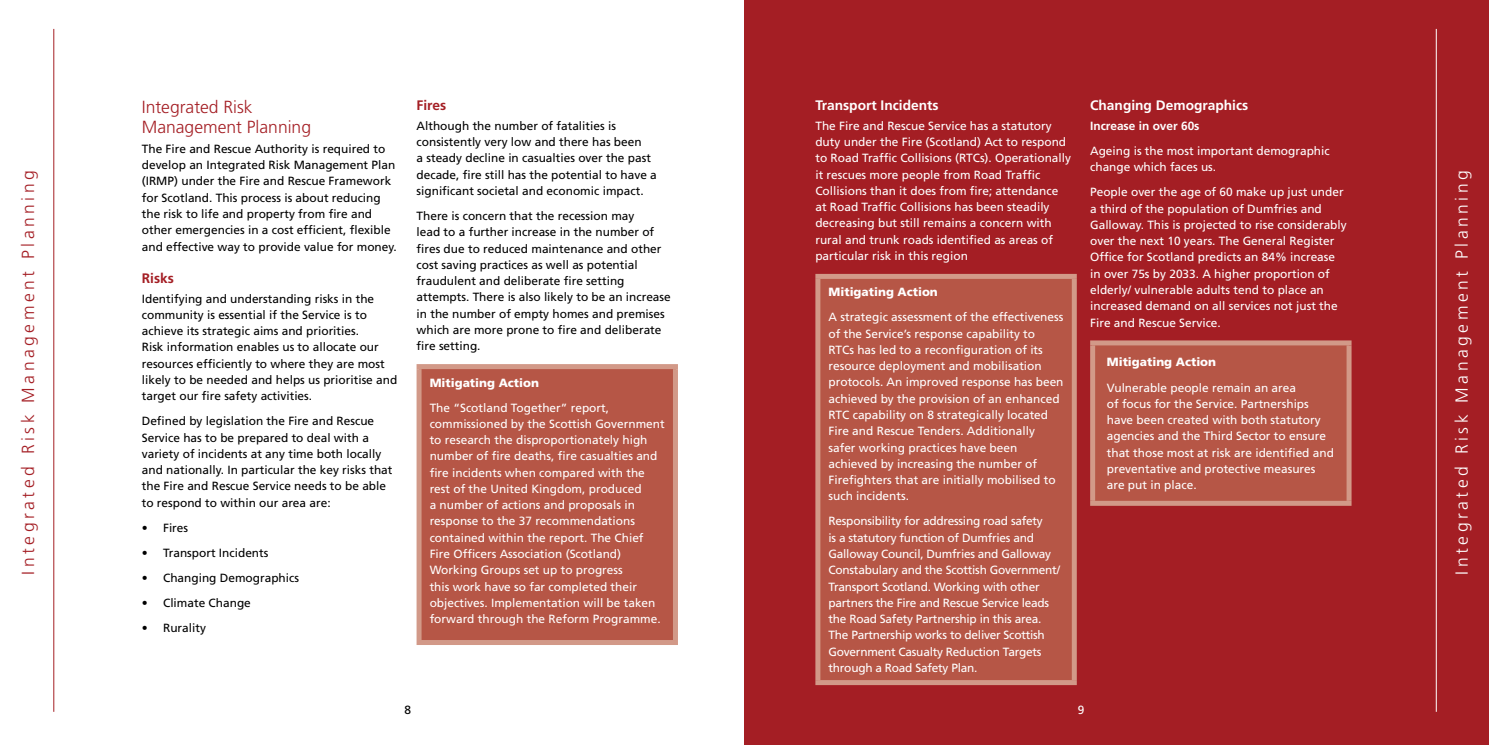
<style>
.page{position:relative;width:1489px;height:745px;background:#fff}
.page>*{position:absolute;margin:0;border:0;box-sizing:border-box;transform-origin:0 0}
.t1{font:300 17.5px/20px "Frutiger";color:#a41e24}
.t2{font:300 17.5px "Frutiger";letter-spacing:.2em;color:#a41e24}
.t3{font:300 17.5px "Frutiger";letter-spacing:.2em;color:#fff}
.t4{font:700 13.75px "Frutiger";color:#fff}
.t5{font:700 13.75px "Frutiger";color:#a41e24}
.t6{font:11.88px/16.2px "Frutiger";color:#fff}
.t7{font:11.88px/16.2px "Frutiger";color:#000}
.t8{font:11.88px/16.2px "Frutiger";letter-spacing:-.02em;color:#fff}
.t9{font:900 11.88px "Frutiger";color:#fff}
.t10{font:700 11.88px "Frutiger";color:#fff}
</style>
<div class="page">
<div style="left:744px;top:0;width:744px;height:744px;background:#a41e24"></div>
<hr style="left:1435px;top:29px;width:1px;height:682px;background:#fff">
<hr style="left:53px;top:29px;width:1px;height:682px;background:#a41e24">
<div style="left:419px;top:366px;width:256px;height:276px;background:#b65646"></div>
<div style="left:416px;top:364px;width:262px;height:5px;background:#d29988"></div>
<div style="left:416px;top:369px;width:5px;height:270px;background:#d29988"></div>
<div style="left:673px;top:369px;width:5px;height:270px;background:#d29988"></div>
<div style="left:416px;top:639px;width:262px;height:5px;background:#d29988"></div>
<div style="left:1092px;top:343px;width:256px;height:160px;background:#b65646"></div>
<div style="left:1090px;top:340px;width:261px;height:5px;background:#d29988"></div>
<div style="left:1090px;top:345px;width:5px;height:155px;background:#d29988"></div>
<div style="left:1346px;top:345px;width:5px;height:155px;background:#d29988"></div>
<div style="left:1090px;top:500px;width:261px;height:5px;background:#d29988"></div>
<div style="left:817px;top:276px;width:257px;height:406px;background:#b65646"></div>
<div style="left:815px;top:274px;width:261px;height:5px;background:#d29988"></div>
<div style="left:815px;top:279px;width:5px;height:400px;background:#d29988"></div>
<div style="left:1071px;top:279px;width:5px;height:400px;background:#d29988"></div>
<div style="left:815px;top:679px;width:261px;height:5px;background:#d29988"></div>
<h1 class="t2" style="left:18px;top:574px;width:405px;rotate:-90deg">Integrated Risk Management Planning</h1>
<h1 class="t1" style="left:142px;top:97px;width:171px">Integrated Risk<br>Management Planning</h1>
<p class="t7" style="left:142px;top:140px;width:256px">The Fire and Rescue Authority is required to develop an Integrated Risk Management Plan (IRMP) under the Fire and Rescue Framework for Scotland. This process is about reducing the risk to life and property from fire and other emergencies in a cost efficient, flexible and effective way to provide value for money.</p>
<p class="t5" style="left:142px;top:270px;width:34px">Risks</p>
<p class="t7" style="left:142px;top:290px;width:257px">Identifying and understanding risks in the community is essential if the Service is to achieve its strategic aims and priorities.<br>Risk information enables us to allocate our resources efficiently to where they are most likely to be needed and helps us prioritise and target our fire safety activities.</p>
<p class="t7" style="left:142px;top:412px;width:252px">Defined by legislation the Fire and Rescue Service has to be prepared to deal with a variety of incidents at any time both locally and nationally. In particular the key risks that the Fire and Rescue Service needs to be able to respond to within our area are:</p>
<p class="t7" style="left:142px;top:519px;width:48px">• Fires</p>
<p class="t7" style="left:142px;top:544px;width:128px">• Transport Incidents</p>
<p class="t7" style="left:142px;top:569px;width:159px">• Changing Demographics</p>
<p class="t7" style="left:142px;top:594px;width:111px">• Climate Change</p>
<p class="t7" style="left:142px;top:619px;width:66px">• Rurality</p>
<p class="t5" style="left:416px;top:97px;width:31px">Fires</p>
<p class="t7" style="left:416px;top:117px;width:242px">Although the number of fatalities is consistently very low and there has been<br>a steady decline in casualties over the past decade, fire still has the potential to have a significant societal and economic impact.</p>
<p class="t7" style="left:416px;top:207px;width:256px">There is concern that the recession may<br>lead to a further increase in the number of fires due to reduced maintenance and other cost saving practices as well as potential fraudulent and deliberate fire setting attempts. There is also likely to be an increase in the number of empty homes and premises which are more prone to fire and deliberate fire setting.</p>
<p class="t9" style="left:429px;top:375px;width:111px">Mitigating Action</p>
<p class="t6" style="left:429px;top:399px;width:236px">The “Scotland Together” report, commissioned by the Scottish Government to research the disproportionately high number of fire deaths, fire casualties and fire incidents when compared with the rest of the United Kingdom, produced<br>a number of actions and proposals in response to the 37 recommendations contained within the report. The Chief Fire Officers Association (Scotland)<br>Working Groups set up to progress<br>this work have so far completed their objectives. Implementation will be taken forward through the Reform Programme.</p>
<p class="t4" style="left:815px;top:97px;width:125px">Transport Incidents</p>
<p class="t6" style="left:815px;top:117px;width:257px">The Fire and Rescue Service has a statutory duty under the Fire (Scotland) Act to respond to Road Traffic Collisions (RTCs). Operationally it rescues more people from Road Traffic Collisions than it does from fire; attendance at Road Traffic Collisions has been steadily decreasing but still remains a concern with rural and trunk roads identified as areas of particular risk in this region</p>
<p class="t9" style="left:828px;top:285px;width:111px">Mitigating Action</p>
<p class="t6" style="left:828px;top:309px;width:236px">A strategic assessment of the effectiveness of the Service’s response capability to RTCs has led to a reconfiguration of its resource deployment and mobilisation protocols. An improved response has been achieved by the provision of an enhanced RTC capability on 8 strategically located Fire and Rescue Tenders. Additionally safer working practices have been achieved by increasing the number of Firefighters that are initially mobilised to such incidents.</p>
<p class="t8" style="left:828px;top:512px;width:233px">Responsibility for addressing road safety<br>is a statutory function of Dumfries and Galloway Council, Dumfries and Galloway Constabulary and the Scottish Government/ Transport Scotland. Working with other partners the Fire and Rescue Service leads the Road Safety Partnership in this area.<br>The Partnership works to deliver Scottish Government Casualty Reduction Targets through a Road Safety Plan.</p>
<p class="t4" style="left:1090px;top:97px;width:160px">Changing Demographics</p>
<p class="t10" style="left:1090px;top:119px;width:111px">Increase in over 60s</p>
<p class="t6" style="left:1090px;top:142px;width:241px">Ageing is the most important demographic change which faces us.</p>
<p class="t6" style="left:1090px;top:184px;width:258px">People over the age of 60 make up just under a third of the population of Dumfries and Galloway. This is projected to rise considerably over the next 10 years. The General Register Office for Scotland predicts an 84% increase in over 75s by 2033. A higher proportion of elderly/ vulnerable adults tend to place an increased demand on all services not just the Fire and Rescue Service.</p>
<p class="t9" style="left:1106px;top:355px;width:111px">Mitigating Action</p>
<p class="t6" style="left:1106px;top:379px;width:229px">Vulnerable people remain an area<br>of focus for the Service. Partnerships have been created with both statutory agencies and the Third Sector to ensure that those most at risk are identified and preventative and protective measures are put in place.</p>
<p class="t7" style="left:404px;top:701px;width:8px">8</p>
<p class="t6" style="left:1077px;top:701px;width:8px">9</p>
<h1 class="t3" style="left:1451px;top:574px;width:405px;rotate:-90deg">Integrated Risk Management Planning</h1>
</div>
